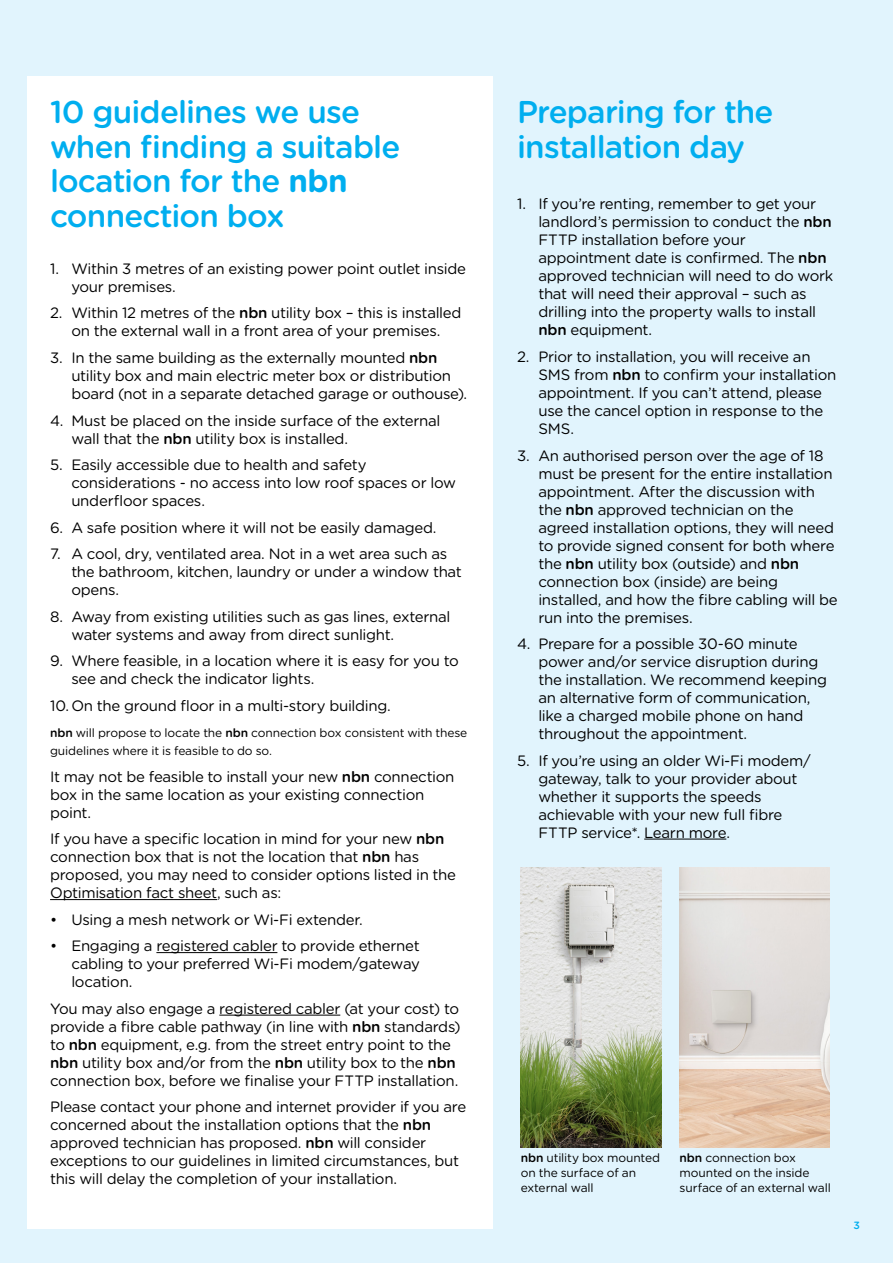
<style>
.page{position:relative;width:893px;height:1263px;background:#e1f4fd}
.page>*{position:absolute;margin:0;border:0;box-sizing:border-box;transform-origin:0 0}
.HEADER_2{font:500 31.5px/34.5px "Gotham Rounded";letter-spacing:-.03em;color:#00aeef}
.BODY{font:15px/18px "Gotham Rounded";letter-spacing:-.02em;color:#000}
.BODY-2{font:12px/15px "Gotham Rounded";letter-spacing:-.01em;color:#000}
.t1{font:500 10.5px "Gotham Rounded";color:#00aeef}
.s1{font-weight:700}
.s2{font-weight:500}
</style>
<div class="page">
<div style="left:28px;top:77px;width:465px;height:1152px;background:#fff"></div>
<hr style="left:50px;top:899px;width:167px;height:1px;background:#000">
<hr style="left:156px;top:952px;width:121px;height:1px;background:#000">
<hr style="left:219px;top:1015px;width:121px;height:1px;background:#000">
<hr style="left:644px;top:839px;width:82px;height:1px;background:#000">
<img style="left:521px;top:868px;width:140px;height:279px">
<img style="left:679px;top:868px;width:150px;height:279px">
<p class="HEADER_2" style="left:50px;top:93px;width:352px">10 guidelines we use when finding a suitable location for the <span class="s1">nbn </span>connection box</p>
<p class="HEADER_2" style="left:517px;top:93px;width:258px">Preparing for the installation day</p>
<p class="BODY" style="left:71px;top:259px;width:396px;text-indent:-21px">1. Within 3 metres of an existing power point outlet inside your premises.</p>
<p class="BODY" style="left:50px;top:303px;width:413px;text-align:center">2. Within 12 metres of the <span class="s2">nbn</span> utility box – this is installed on the external wall in a front area of your premises.</p>
<p class="BODY" style="left:71px;top:348px;width:397px;text-indent:-21px">3. In the same building as the externally mounted <span class="s2">nbn </span>utility box and main electric meter box or distribution board (not in a separate detached garage or outhouse).</p>
<p class="BODY" style="left:71px;top:410px;width:371px;text-indent:-21px">4. Must be placed on the inside surface of the external wall that the <span class="s2">nbn</span> utility box is installed.</p>
<p class="BODY" style="left:71px;top:455px;width:386px;text-indent:-21px">5. Easily accessible due to health and safety considerations - no access into low roof spaces or low underfloor spaces.</p>
<p class="BODY" style="left:50px;top:517px;width:388px">6. A safe position where it will not be easily damaged.</p>
<p class="BODY" style="left:71px;top:544px;width:392px;text-indent:-21px">7. A cool, dry, ventilated area. Not in a wet area such as the bathroom, kitchen, laundry or under a window that opens.</p>
<p class="BODY" style="left:71px;top:606px;width:381px;text-indent:-21px">8. Away from existing utilities such as gas lines, external water systems and away from direct sunlight.</p>
<p class="BODY" style="left:71px;top:651px;width:389px;text-indent:-21px">9. Where feasible, in a location where it is easy for you to see and check the indicator lights.</p>
<p class="BODY" style="left:50px;top:695px;width:342px">10.On the ground floor in a multi-story building.</p>
<p class="BODY-2" style="left:50px;top:723px;width:419px;line-height:18px"><span class="s2">nbn</span> will propose to locate the <span class="s2">nbn</span> connection box consistent with these guidelines where it is feasible to do so.</p>
<p class="BODY" style="left:50px;top:767px;width:406px">It may not be feasible to install your new <span class="s2">nbn</span> connection box in the same location as your existing connection point.</p>
<p class="BODY" style="left:50px;top:829px;width:408px">If you have a specific location in mind for your new <span class="s2">nbn </span>connection box that is not the location that <span class="s2">nbn</span> has proposed, you may need to consider options listed in the Optimisation fact sheet, such as:</p>
<p class="BODY" style="left:50px;top:910px;width:314px">• Using a mesh network or Wi-Fi extender.</p>
<p class="BODY" style="left:71px;top:936px;width:350px;text-align:justify;text-indent:-21px">• Engaging a registered cabler to provide ethernet cabling to your preferred Wi-Fi modem/gateway location.</p>
<p class="BODY" style="left:50px;top:999px;width:412px">You may also engage a registered cabler (at your cost) to provide a fibre cable pathway (in line with <span class="s2">nbn</span> standards) to <span class="s2">nbn</span> equipment, e.g. from the street entry point to the <span class="s2">nbn</span> utility box and/or from the <span class="s2">nbn</span> utility box to the <span class="s2">nbn </span>connection box, before we finalise your FTTP installation.</p>
<p class="BODY" style="left:50px;top:1097px;width:418px">Please contact your phone and internet provider if you are concerned about the installation options that the <span class="s2">nbn </span>approved technician has proposed. <span class="s2">nbn</span> will consider exceptions to our guidelines in limited circumstances, but this will delay the completion of your installation.</p>
<p class="BODY" style="left:538px;top:194px;width:297px;text-indent:-21px">1. If you’re renting, remember to get your landlord’s permission to conduct the <span class="s2">nbn </span>FTTP installation before your appointment date is confirmed. The <span class="s2">nbn </span>approved technician will need to do work that will need their approval – such as drilling into the property walls to install <span class="s2">nbn</span> equipment.</p>
<p class="BODY" style="left:538px;top:347px;width:300px;text-indent:-21px">2. Prior to installation, you will receive an SMS from <span class="s2">nbn</span> to confirm your installation appointment. If you can’t attend, please use the cancel option in response to the SMS.</p>
<p class="BODY" style="left:538px;top:445px;width:301px;text-indent:-21px">3. An authorised person over the age of 18 must be present for the entire installation appointment. After the discussion with the <span class="s2">nbn</span> approved technician on the agreed installation options, they will need to provide signed consent for both where the <span class="s2">nbn</span> utility box (outside) and <span class="s2">nbn </span>connection box (inside) are being installed, and how the fibre cabling will be run into the premises.</p>
<p class="BODY" style="left:538px;top:634px;width:290px;text-indent:-21px">4. Prepare for a possible 30-60 minute power and/or service disruption during the installation. We recommend keeping an alternative form of communication, like a charged mobile phone on hand throughout the appointment.</p>
<p class="BODY" style="left:538px;top:750px;width:274px;text-indent:-21px">5. If you’re using an older Wi-Fi modem/ gateway, talk to your provider about whether it supports the speeds achievable with your new full fibre FTTP service*. Learn more.</p>
<p class="BODY-2" style="left:521px;top:1150px;width:141px"><span class="s2">nbn</span> utility box mounted on the surface of an external wall</p>
<p class="BODY-2" style="left:679px;top:1150px;width:153px"><span class="s2">nbn</span> connection box mounted on the inside surface of an external wall</p>
<p class="t1" style="left:853px;top:1218px;width:8px">3</p>
</div>
